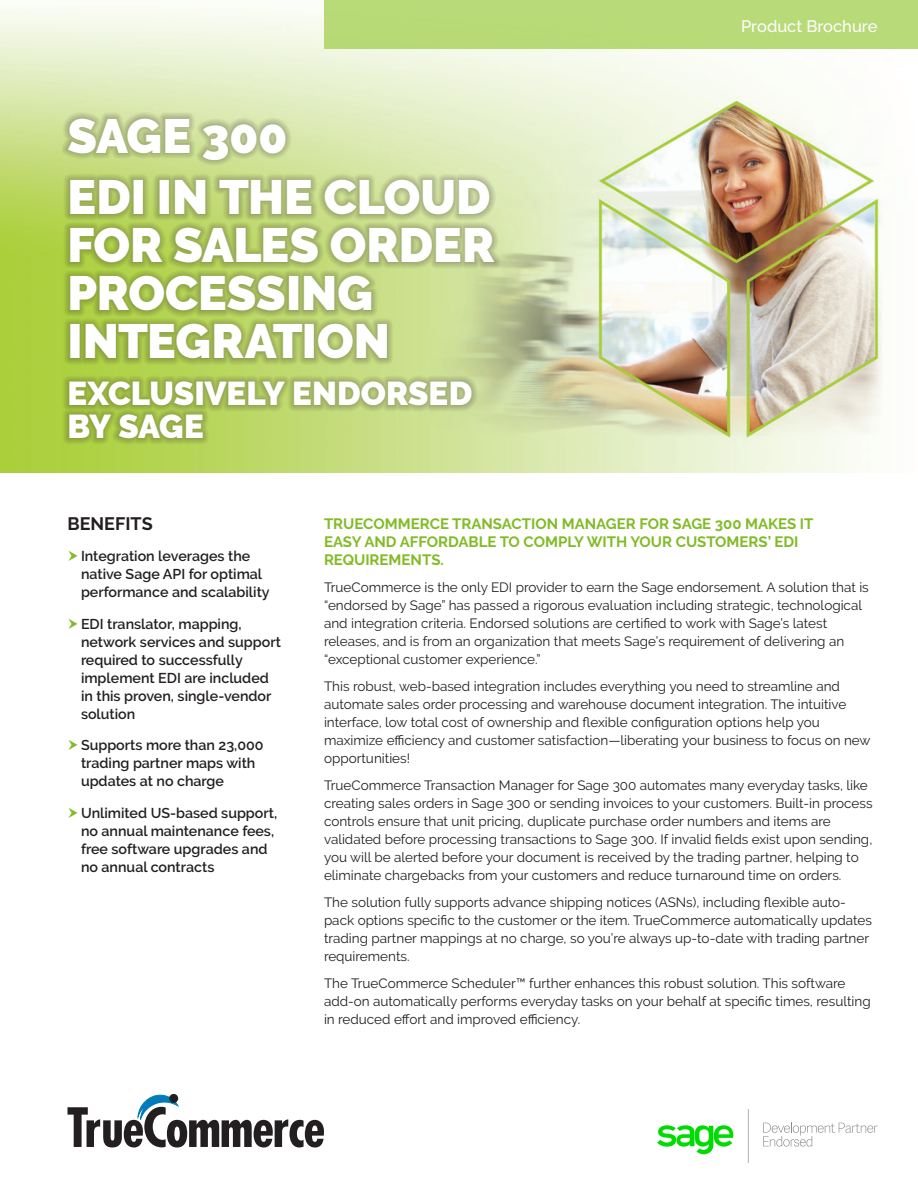
<style>
.page{position:relative;width:918px;height:1188px;background:#fff}
.page>*{position:absolute;margin:0;border:0;box-sizing:border-box;transform-origin:0 0}
.t1{font:900 48px/48px "Raleway";letter-spacing:-.005em;color:#fff}
.t2{font:900 33px/33px "Raleway";letter-spacing:-.005em;color:#fff}
.t3{font:700 18px "Raleway";color:#231f20}
.t4{font:500 16.5px "Raleway";color:#fff}
.t5{font:700 15px/18px "Raleway";color:#82bb27}
.t6{font:600 14.25px/18px "Raleway";color:#231f20}
.Body{font:13.5px/18px "Raleway";color:#231f20}
</style>
<div class="page">
<img style="left:0;top:5px;width:883px;height:467px">
<div style="left:324px;top:0;width:594px;height:50px;background:#b9da78"></div>
<svg style="left:67px;top:1094px;width:257px;height:54px"></svg>
<div style="left:62px;top:111px;width:439px;height:334px;background:#231f20;opacity:.5"></div>
<svg style="left:763px;top:1122px;width:114px;height:25px"></svg>
<svg style="left:748px;top:1109px;width:1px;height:54px"></svg>
<svg style="left:657px;top:1125px;width:77px;height:29px"></svg>
<p class="t1" style="left:68px;top:112px;width:222px">SAGE 300</p>
<p class="t1" style="left:68px;top:174px;width:429px">EDI IN THE CLOUD<br>FOR SALES ORDER<br>PROCESSING<br>INTEGRATION</p>
<p class="t2" style="left:68px;top:377px;width:406px">EXCLUSIVELY ENDORSED<br>BY SAGE</p>
<p class="t4" style="left:741px;top:16px;width:138px">Product Brochure</p>
<p class="t3" style="left:68px;top:513px;width:87px">BENEFITS</p>
<p class="t6" style="left:81px;top:547px;width:190px">Integration leverages the native Sage API for optimal performance and scalability</p>
<p class="t6" style="left:81px;top:615px;width:201px">EDI translator, mapping, network services and support required to successfully implement EDI are included in this proven, single-vendor solution</p>
<p class="t6" style="left:81px;top:736px;width:184px">Supports more than 23,000 trading partner maps with updates at no charge</p>
<p class="t6" style="left:81px;top:804px;width:198px">Unlimited US-based support, no annual maintenance fees, free software upgrades and no annual contracts</p>
<h1 class="t5" style="left:324px;top:514px;width:491px">TRUECOMMERCE TRANSACTION MANAGER FOR SAGE 300 MAKES IT<br>EASY AND AFFORDABLE TO COMPLY WITH YOUR CUSTOMERS’ EDI<br>REQUIREMENTS.</h1>
<p class="Body" style="left:324px;top:578px;width:546px">TrueCommerce is the only EDI provider to earn the Sage endorsement. A solution that is “endorsed by Sage” has passed a rigorous evaluation including strategic, technological and integration criteria. Endorsed solutions are certified to work with Sage’s latest releases, and is from an organization that meets Sage’s requirement of delivering an “exceptional customer experience.”</p>
<p class="Body" style="left:324px;top:677px;width:548px">This robust, web-based integration includes everything you need to streamline and automate sales order processing and warehouse document integration. The intuitive interface, low total cost of ownership and flexible configuration options help you maximize efficiency and customer satisfaction—liberating your business to focus on new opportunities!</p>
<p class="Body" style="left:324px;top:776px;width:550px">TrueCommerce Transaction Manager for Sage 300 automates many everyday tasks, like creating sales orders in Sage 300 or sending invoices to your customers. Built-in process controls ensure that unit pricing, duplicate purchase order numbers and items are validated before processing transactions to Sage 300. If invalid fields exist upon sending, you will be alerted before your document is received by the trading partner, helping to eliminate chargebacks from your customers and reduce turnaround time on orders.</p>
<p class="Body" style="left:324px;top:893px;width:549px">The solution fully supports advance shipping notices (ASNs), including flexible auto&shy;pack options specific to the customer or the item. TrueCommerce automatically updates trading partner mappings at no charge, so you’re always up-to-date with trading partner requirements.</p>
<p class="Body" style="left:324px;top:974px;width:548px">The TrueCommerce Scheduler™ further enhances this robust solution. This software add-on automatically performs everyday tasks on your behalf at specific times, resulting in reduced effort and improved efficiency.</p>
</div>
